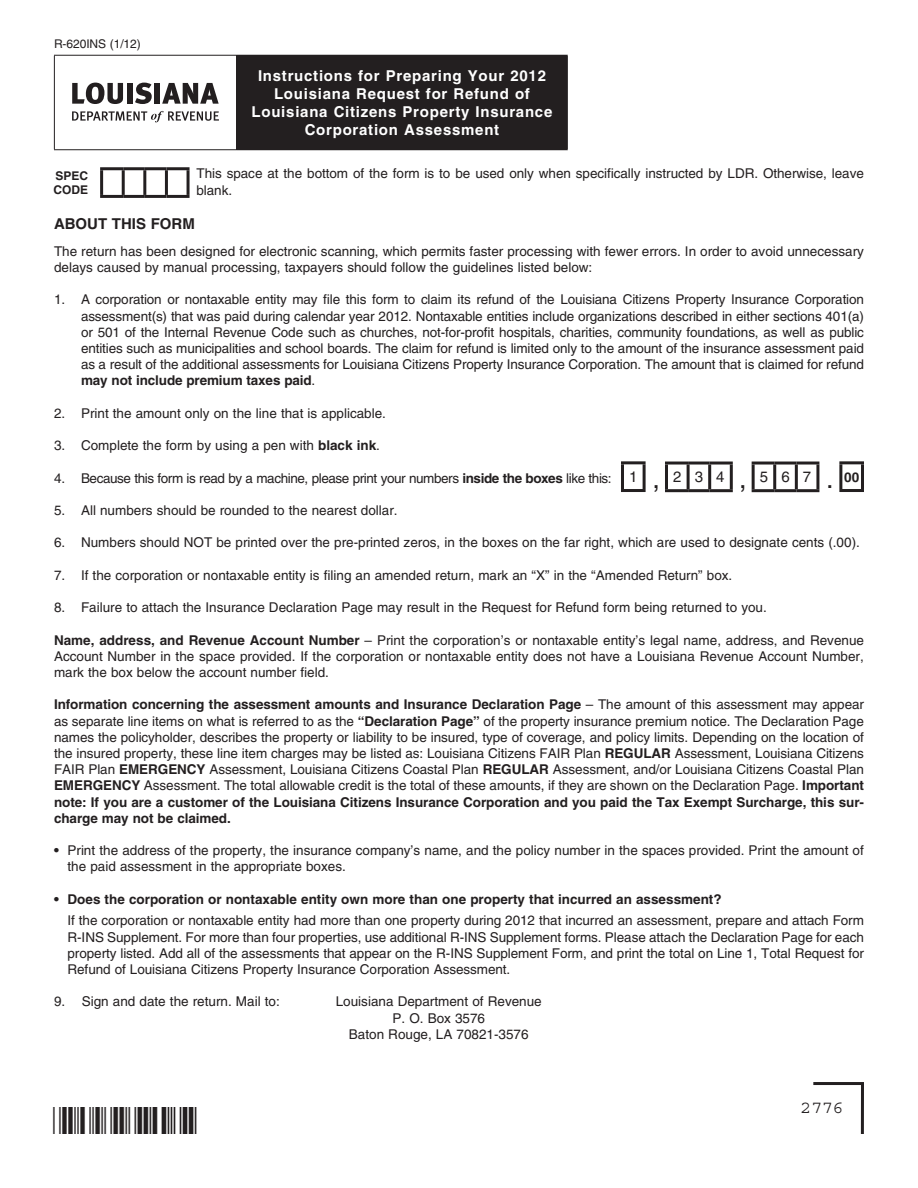
<style>
.page{position:relative;width:918px;height:1188px;background:#fff}
.page>*{position:absolute;margin:0;border:0;box-sizing:border-box;transform-origin:0 0}
.t1{font:27px "Helvetica LT Std";color:#231f20}
.t2{font:18px "Courier Std";color:#231f20}
.t3{font:700 15px/18px "Helvetica LT Std";letter-spacing:.05em;color:#fff;text-align:center}
.t4{font:700 15px "Helvetica LT Std";color:#231f20}
.t5{font:15px "Helvetica LT Std";letter-spacing:.885em;color:#231f20}
.t6{font:13.5px/16.2px "Helvetica LT Std";color:#231f20;text-align:justify}
.t7{font:700 13.5px "Helvetica LT Std";color:#231f20}
.t8{font:13.5px "Helvetica LT Std";letter-spacing:-.03em;color:#231f20}
.t9{font:12px "Helvetica LT Std";letter-spacing:-.005em;color:#231f20}
.t10{font:700 12px/14.4px "Helvetica LT Std";color:#231f20}
.s1{font-weight:700}
</style>
<div class="page">
<hr style="left:839px;top:461px;width:25px;height:3px;background:#231f20">
<hr style="left:839px;top:464px;width:3px;height:25px;background:#231f20">
<hr style="left:861px;top:464px;width:3px;height:25px;background:#231f20">
<hr style="left:839px;top:489px;width:25px;height:3px;background:#231f20">
<svg style="left:776px;top:465px;width:19px;height:24px"></svg>
<hr style="left:752px;top:462px;width:23px;height:3px;background:#231f20">
<hr style="left:752px;top:465px;width:3px;height:24px;background:#231f20">
<hr style="left:775px;top:462px;width:21px;height:3px;background:#231f20">
<hr style="left:773px;top:465px;width:3px;height:24px;background:#231f20">
<hr style="left:796px;top:462px;width:23px;height:3px;background:#231f20">
<hr style="left:795px;top:465px;width:3px;height:24px;background:#231f20">
<hr style="left:816px;top:465px;width:3px;height:24px;background:#231f20">
<hr style="left:752px;top:489px;width:23px;height:3px;background:#231f20">
<hr style="left:775px;top:489px;width:21px;height:3px;background:#231f20">
<hr style="left:796px;top:489px;width:23px;height:3px;background:#231f20">
<svg style="left:686px;top:465px;width:44px;height:24px"></svg>
<hr style="left:665px;top:462px;width:23px;height:3px;background:#231f20">
<hr style="left:665px;top:465px;width:3px;height:24px;background:#231f20">
<hr style="left:688px;top:462px;width:22px;height:3px;background:#231f20">
<hr style="left:687px;top:465px;width:3px;height:24px;background:#231f20">
<hr style="left:710px;top:462px;width:23px;height:3px;background:#231f20">
<hr style="left:708px;top:465px;width:3px;height:24px;background:#231f20">
<hr style="left:730px;top:465px;width:3px;height:24px;background:#231f20">
<hr style="left:665px;top:489px;width:23px;height:3px;background:#231f20">
<hr style="left:688px;top:489px;width:22px;height:3px;background:#231f20">
<hr style="left:710px;top:489px;width:23px;height:3px;background:#231f20">
<hr style="left:621px;top:461px;width:25px;height:3px;background:#231f20">
<hr style="left:621px;top:464px;width:3px;height:25px;background:#231f20">
<hr style="left:643px;top:464px;width:3px;height:25px;background:#231f20">
<hr style="left:621px;top:489px;width:25px;height:3px;background:#231f20">
<svg style="left:813px;top:1082px;width:51px;height:52px"></svg>
<img style="left:52px;top:1107px;width:145px;height:27px">
<div style="left:237px;top:55px;width:330px;height:95px;background:#231f20"></div>
<hr style="left:54px;top:55px;width:183px;height:1px;background:#231f20">
<hr style="left:54px;top:56px;width:1px;height:93px;background:#231f20">
<hr style="left:237px;top:55px;width:331px;height:1px;background:#231f20">
<hr style="left:236px;top:56px;width:1px;height:93px;background:#231f20">
<hr style="left:567px;top:56px;width:1px;height:93px;background:#231f20">
<hr style="left:54px;top:149px;width:183px;height:1px;background:#231f20">
<hr style="left:237px;top:149px;width:331px;height:1px;background:#231f20">
<svg style="left:72px;top:83px;width:51px;height:21px"></svg>
<div style="left:127px;top:83px;width:5px;height:21px;background:#231f20"></div>
<svg style="left:135px;top:83px;width:17px;height:21px"></svg>
<div style="left:155px;top:83px;width:5px;height:21px;background:#231f20"></div>
<svg style="left:162px;top:83px;width:57px;height:21px"></svg>
<svg style="left:72px;top:111px;width:147px;height:11px"></svg>
<svg style="left:103px;top:170px;width:84px;height:25px"></svg>
<hr style="left:100px;top:195px;width:23px;height:3px;background:#231f20">
<hr style="left:123px;top:195px;width:22px;height:3px;background:#231f20">
<hr style="left:145px;top:195px;width:21px;height:3px;background:#231f20">
<hr style="left:166px;top:195px;width:24px;height:3px;background:#231f20">
<hr style="left:100px;top:170px;width:3px;height:25px;background:#231f20">
<hr style="left:100px;top:167px;width:23px;height:3px;background:#231f20">
<hr style="left:122px;top:170px;width:3px;height:25px;background:#231f20">
<hr style="left:123px;top:167px;width:22px;height:3px;background:#231f20">
<hr style="left:145px;top:167px;width:21px;height:3px;background:#231f20">
<hr style="left:166px;top:167px;width:24px;height:3px;background:#231f20">
<hr style="left:143px;top:170px;width:3px;height:25px;background:#231f20">
<hr style="left:165px;top:170px;width:3px;height:25px;background:#231f20">
<hr style="left:187px;top:170px;width:3px;height:25px;background:#231f20">
<p class="t9" style="left:54px;top:37px;width:88px">R-620INS (1/12)</p>
<p class="t10" style="left:53px;top:168px;width:36px">SPEC<br>CODE</p>
<p class="t3" style="left:252px;top:66px;width:302px">Instructions for Preparing Your 2012<br>Louisiana Request for Refund of Louisiana Citizens Property Insurance Corporation Assessment</p>
<p class="t6" style="left:196px;top:166px;width:669px">This space at the bottom of the form is to be used only when specifically instructed by LDR. Otherwise, leave blank.</p>
<p class="t4" style="left:54px;top:214px;width:76px">ABOUT THIS</p>
<p class="t4" style="left:151px;top:214px;width:46px">FORM</p>
<p class="t6" style="left:54px;top:243px;width:811px">The return has been designed for electronic scanning, which permits faster processing with fewer errors. In order to avoid unnecessary delays caused by manual processing, taxpayers should follow the guidelines listed below:</p>
<p class="t6" style="left:81px;top:292px;width:785px;text-indent:-27px">1. A corporation or nontaxable entity may file this form to claim its refund of the Louisiana Citizens Property Insurance Corporation assessment(s) that was paid during calendar year 2012. Nontaxable entities include organizations described in either sections 401(a) or 501 of the Internal Revenue Code such as churches, not-for-profit hospitals, charities, community foundations, as well as public entities such as municipalities and school boards. The claim for refund is limited only to the amount of the insurance assessment paid as a result of the additional assessments for Louisiana Citizens Property Insurance Corporation. The amount that is claimed for refund <span class="s1">may not include premium taxes paid</span>.</p>
<p class="t6" style="left:54px;top:405px;width:334px">2. Print the amount only on the line that is applicable.</p>
<p class="t6" style="left:54px;top:437px;width:328px">3. Complete the form by using a pen with <span class="s1">black ink</span>.</p>
<p class="t8" style="left:54px;top:470px;width:559px">4. Because this form is read by a machine, please print your numbers <span class="s1">inside the boxes</span> like this:</p>
<p class="t6" style="left:54px;top:502px;width:345px">5. All numbers should be rounded to the nearest dollar.</p>
<p class="t6" style="left:54px;top:535px;width:807px">6. Numbers should NOT be printed over the pre-printed zeros, in the boxes on the far right, which are used to designate cents (.00).</p>
<p class="t6" style="left:54px;top:567px;width:680px">7. If the corporation or nontaxable entity is filing an amended return, mark an “X” in the “Amended Return” box.</p>
<p class="t6" style="left:54px;top:599px;width:714px">8. Failure to attach the Insurance Declaration Page may result in the Request for Refund form being returned to you.</p>
<p class="t6" style="left:54px;top:632px;width:812px"><span class="s1">Name, address, and Revenue Account Number</span> – Print the corporation’s or nontaxable entity’s legal name, address, and Revenue Account Number in the space provided. If the corporation or nontaxable entity does not have a Louisiana Revenue Account Number, mark the box below the account number field.</p>
<p class="t6" style="left:54px;top:697px;width:812px"><span class="s1">Information concerning the assessment amounts and Insurance Declaration Page</span> – The amount of this assessment may appear as separate line items on what is referred to as the <span class="s1">“Declaration Page”</span> of the property insurance premium notice. The Declaration Page names the policyholder, describes the property or liability to be insured, type of coverage, and policy limits. Depending on the location of the insured property, these line item charges may be listed as: Louisiana Citizens FAIR Plan <span class="s1">Regular</span> Assessment, Louisiana Citizens FAIR Plan <span class="s1">emergency</span> Assessment, Louisiana Citizens Coastal Plan <span class="s1">Regular</span> Assessment, and/or Louisiana Citizens Coastal Plan <span class="s1">emergency</span> Assessment. The total allowable credit is the total of these amounts, if they are shown on the Declaration Page. <span class="s1">Important note: If you are a customer of the Louisiana Citizens Insurance Corporation and you paid the Tax Exempt Surcharge, this sur&shy;charge may not be claimed.</span></p>
<p class="t6" style="left:68px;top:842px;width:798px;text-indent:-14px"><span class="s1">•</span> Print the address of the property, the insurance company’s name, and the policy number in the spaces provided. Print the amount of the paid assessment in the appropriate boxes.</p>
<p class="t7" style="left:54px;top:891px;width:669px">• Does the corporation or nontaxable entity own more than one property that incurred an assessment?</p>
<p class="t6" style="left:68px;top:913px;width:798px">If the corporation or nontaxable entity had more than one property during 2012 that incurred an assessment, prepare and attach Form R-INS Supplement. For more than four properties, use additional R-INS Supplement forms. Please attach the Declaration Page for each property listed. Add all of the assessments that appear on the R-INS Supplement Form, and print the total on Line 1, Total Request for Refund of Louisiana Citizens Property Insurance Corporation Assessment.</p>
<p class="t6" style="left:54px;top:994px;width:227px">9. Sign and date the return. Mail to:</p>
<p class="t6" style="left:336px;top:994px;width:207px;text-align:center">Louisiana Department of Revenue<br>P. O. Box 3576<br>Baton Rouge, LA 70821-3576</p>
<p class="t5" style="left:629px;top:468px;width:10px">1</p>
<p class="t5" style="left:673px;top:468px;width:53px">234</p>
<p class="t5" style="left:760px;top:468px;width:53px">567</p>
<p class="t7" style="left:844px;top:469px;width:16px">00</p>
<h1 class="t1" style="left:826px;top:463px;width:9px">.</h1>
<h1 class="t1" style="left:652px;top:463px;width:9px">,</h1>
<h1 class="t1" style="left:739px;top:463px;width:9px">,</h1>
<h2 class="t2" style="left:801px;top:1098px;width:45px">2776</h2>
</div>
